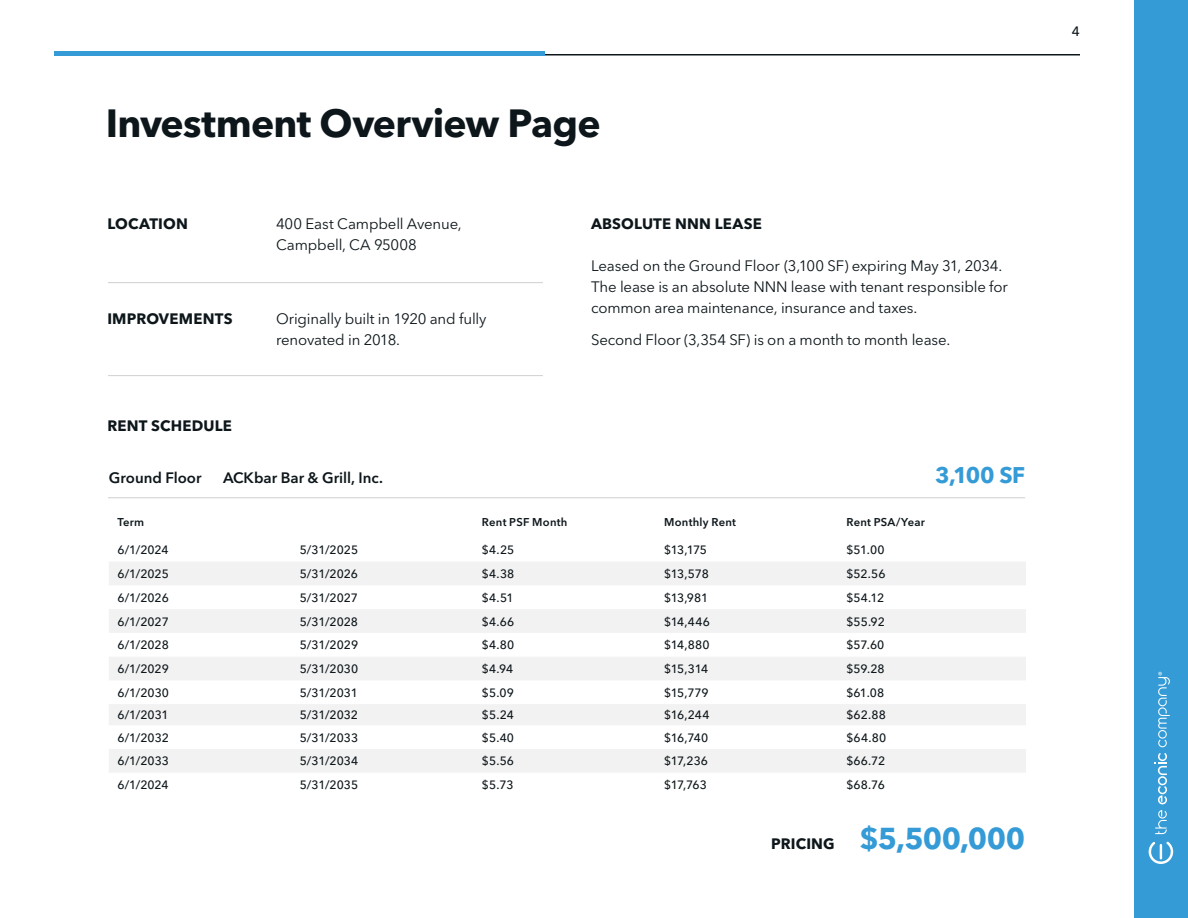
<style>
.page{position:relative;width:1188px;height:918px;background:#fff}
.page>*{position:absolute;margin:0;border:0;box-sizing:border-box;transform-origin:0 0}
.t1{font:700 39px "Avenir Next LT Pro";letter-spacing:-.02em;color:#0d161a}
.t2{font:700 30px "Avenir Next LT Pro";letter-spacing:-.015em;color:#359bd6}
.t3{font:700 22.5px "Avenir Next LT Pro";color:#359bd6}
.t4{font:15px/21px "Avenir Next LT Pro";letter-spacing:-.01em;color:#0d161a}
.t5{font:700 15px "Avenir Next LT Pro";letter-spacing:.01em;color:#0d161a}
.t6{font:600 15px "Avenir Next LT Pro";color:#0d161a}
.t7{font:500 13.5px "Avenir Next LT Pro";color:#0d161a}
.t8{font:500 12px "Avenir Next LT Pro";color:#0d161a}
.t9{font:600 11.25px "Avenir Next LT Pro";letter-spacing:.02em;color:#0d161a}
</style>
<div class="page">
<div style="left:1134px;top:0;width:54px;height:918px;background:#359bd6"></div>
<hr style="left:54px;top:54px;width:1026px;height:2px;background:#0d161a">
<svg style="left:109px;top:562px;width:917px;height:210px;fill:#f2f2f2"></svg>
<hr style="left:108px;top:497px;width:917px;height:1px;background:#d6d5d6">
<hr style="left:108px;top:282px;width:435px;height:1px;background:#d6d5d6">
<hr style="left:108px;top:375px;width:435px;height:1px;background:#d6d5d6">
<div style="left:54px;top:51px;width:491px;height:5px;background:#359bd6"></div>
<svg style="left:1149px;top:842px;width:24px;height:22px"></svg>
<svg style="left:1155px;top:810px;width:12px;height:24px"></svg>
<svg style="left:1154px;top:753px;width:13px;height:51px"></svg>
<svg style="left:1158px;top:672px;width:12px;height:75px"></svg>
<p class="t1" style="left:106px;top:100px;width:496px">Investment Overview Page</p>
<p class="t5" style="left:107px;top:214px;width:82px">LOCATION</p>
<p class="t4" style="left:276px;top:213px;width:187px">400 East Campbell Avenue,</p>
<p class="t4" style="left:276px;top:234px;width:142px">Campbell, CA 95008</p>
<p class="t5" style="left:107px;top:310px;width:127px">IMPROVEMENTS</p>
<p class="t4" style="left:276px;top:308px;width:212px">Originally built in 1920 and fully renovated in 2018.</p>
<p class="t5" style="left:591px;top:214px;width:172px">ABSOLUTE NNN LEASE</p>
<p class="t4" style="left:591px;top:256px;width:418px">Leased on the Ground Floor (3,100 SF) expiring May 31, 2034.<br>The lease is an absolute NNN lease with tenant responsible for common area maintenance, insurance and taxes.</p>
<p class="t4" style="left:591px;top:329px;width:361px">Second Floor (3,354 SF) is on a month to month lease.</p>
<p class="t5" style="left:107px;top:417px;width:126px">RENT SCHEDULE</p>
<p class="t6" style="left:109px;top:468px;width:94px">Ground Floor</p>
<p class="t6" style="left:223px;top:468px;width:161px">ACKbar Bar &amp; Grill, Inc.</p>
<p class="t3" style="left:935px;top:461px;width:91px">3,100 SF</p>
<p class="t9" style="left:117px;top:515px;width:28px">Term</p>
<p class="t9" style="left:482px;top:515px;width:87px">Rent PSF Month</p>
<p class="t9" style="left:664px;top:515px;width:73px">Monthly Rent</p>
<p class="t9" style="left:846px;top:515px;width:80px">Rent PSA/Year</p>
<p class="t8" style="left:117px;top:543px;width:53px">6/1/2024</p>
<p class="t8" style="left:300px;top:543px;width:60px">5/31/2025</p>
<p class="t8" style="left:482px;top:543px;width:34px">$4.25</p>
<p class="t8" style="left:664px;top:543px;width:44px">$13,175</p>
<p class="t8" style="left:846px;top:543px;width:40px">$51.00</p>
<p class="t8" style="left:117px;top:567px;width:53px">6/1/2025</p>
<p class="t8" style="left:300px;top:567px;width:60px">5/31/2026</p>
<p class="t8" style="left:482px;top:567px;width:34px">$4.38</p>
<p class="t8" style="left:664px;top:567px;width:46px">$13,578</p>
<p class="t8" style="left:846px;top:567px;width:41px">$52.56</p>
<p class="t8" style="left:117px;top:590px;width:53px">6/1/2026</p>
<p class="t8" style="left:300px;top:590px;width:60px">5/31/2027</p>
<p class="t8" style="left:482px;top:590px;width:33px">$4.51</p>
<p class="t8" style="left:664px;top:590px;width:45px">$13,981</p>
<p class="t8" style="left:846px;top:590px;width:39px">$54.12</p>
<p class="t8" style="left:117px;top:614px;width:53px">6/1/2027</p>
<p class="t8" style="left:300px;top:614px;width:60px">5/31/2028</p>
<p class="t8" style="left:482px;top:614px;width:34px">$4.66</p>
<p class="t8" style="left:664px;top:614px;width:47px">$14,446</p>
<p class="t8" style="left:846px;top:614px;width:40px">$55.92</p>
<p class="t8" style="left:117px;top:638px;width:53px">6/1/2028</p>
<p class="t8" style="left:300px;top:638px;width:60px">5/31/2029</p>
<p class="t8" style="left:482px;top:638px;width:34px">$4.80</p>
<p class="t8" style="left:664px;top:638px;width:47px">$14,880</p>
<p class="t8" style="left:846px;top:638px;width:39px">$57.60</p>
<p class="t8" style="left:117px;top:662px;width:53px">6/1/2029</p>
<p class="t8" style="left:300px;top:662px;width:60px">5/31/2030</p>
<p class="t8" style="left:482px;top:662px;width:33px">$4.94</p>
<p class="t8" style="left:664px;top:662px;width:46px">$15,314</p>
<p class="t8" style="left:846px;top:662px;width:40px">$59.28</p>
<p class="t8" style="left:117px;top:685px;width:53px">6/1/2030</p>
<p class="t8" style="left:300px;top:685px;width:60px">5/31/2031</p>
<p class="t8" style="left:482px;top:685px;width:33px">$5.09</p>
<p class="t8" style="left:664px;top:685px;width:46px">$15,779</p>
<p class="t8" style="left:846px;top:685px;width:39px">$61.08</p>
<p class="t8" style="left:117px;top:708px;width:53px">6/1/2031</p>
<p class="t8" style="left:300px;top:708px;width:60px">5/31/2032</p>
<p class="t8" style="left:482px;top:708px;width:34px">$5.24</p>
<p class="t8" style="left:664px;top:708px;width:47px">$16,244</p>
<p class="t8" style="left:846px;top:708px;width:41px">$62.88</p>
<p class="t8" style="left:117px;top:730px;width:53px">6/1/2032</p>
<p class="t8" style="left:300px;top:730px;width:60px">5/31/2033</p>
<p class="t8" style="left:482px;top:730px;width:34px">$5.40</p>
<p class="t8" style="left:664px;top:730px;width:46px">$16,740</p>
<p class="t8" style="left:846px;top:730px;width:41px">$64.80</p>
<p class="t8" style="left:117px;top:754px;width:53px">6/1/2033</p>
<p class="t8" style="left:300px;top:754px;width:60px">5/31/2034</p>
<p class="t8" style="left:482px;top:754px;width:34px">$5.56</p>
<p class="t8" style="left:664px;top:754px;width:45px">$17,236</p>
<p class="t8" style="left:846px;top:754px;width:40px">$66.72</p>
<p class="t8" style="left:117px;top:778px;width:53px">6/1/2024</p>
<p class="t8" style="left:300px;top:778px;width:60px">5/31/2035</p>
<p class="t8" style="left:482px;top:778px;width:33px">$5.73</p>
<p class="t8" style="left:664px;top:778px;width:44px">$17,763</p>
<p class="t8" style="left:846px;top:778px;width:40px">$68.76</p>
<p class="t5" style="left:771px;top:835px;width:65px">PRICING</p>
<p class="t2" style="left:859px;top:820px;width:167px">$5,500,000</p>
<p class="t7" style="left:1072px;top:23px;width:10px">4</p>
</div>
